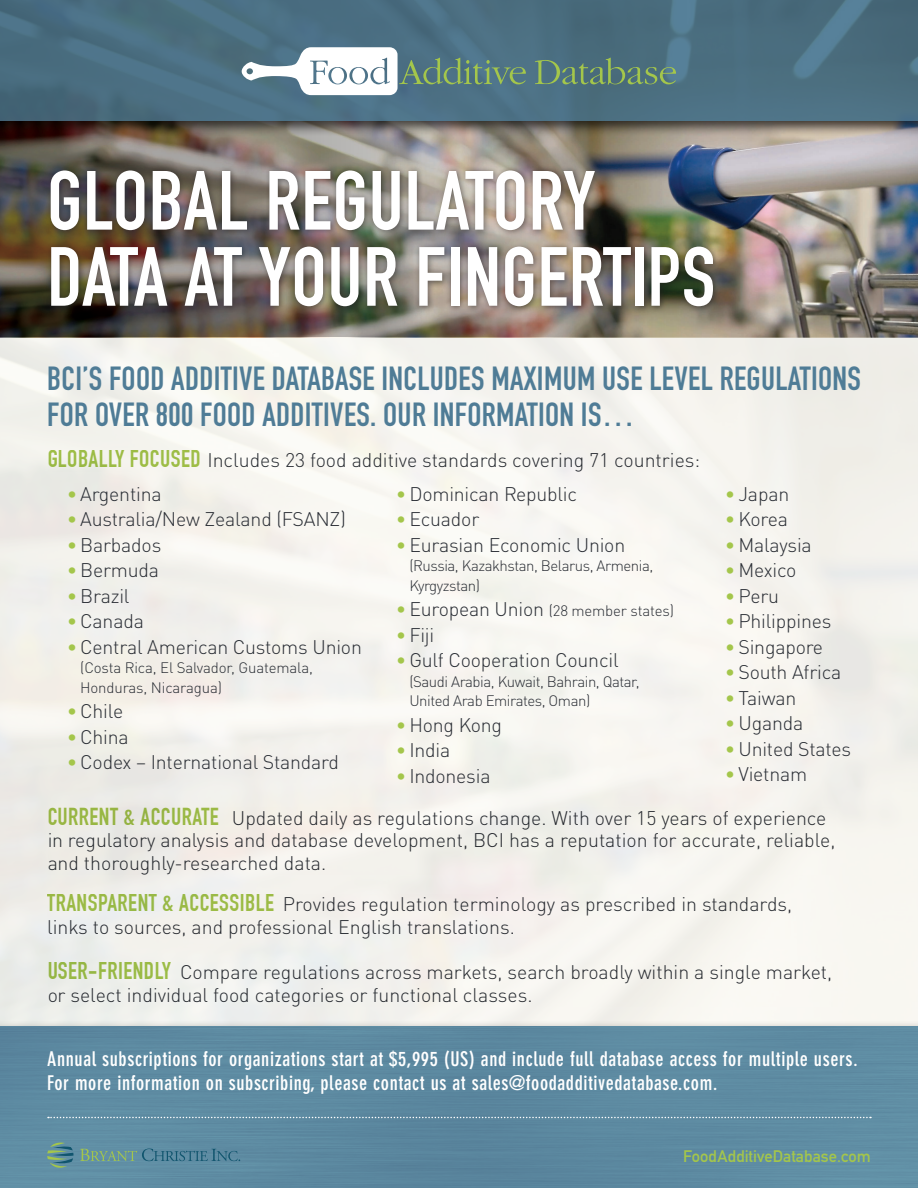
<style>
.page{position:relative;width:918px;height:1188px;background:#fff}
.page>*{position:absolute;margin:0;border:0;box-sizing:border-box;transform-origin:0 0}
.t1{font:82.35px "DIN Engschrift Alternate";letter-spacing:.01em;color:#fff}
.t2{font:33px "DIN Engschrift Alternate";letter-spacing:.01em;color:#4f7c96}
.t3{font:700 condensed 19.95px "DIN Neuzeit Grotesk";letter-spacing:.03em;color:#fff}
.t4{font:300 19.5px/22.5px "DINOT";letter-spacing:-.01em;color:#292d34}
.t5{font:16.5px "DIN Mittelschrift";color:#a4c64b}
.t6{font:300 15px/19.5px "DINOT";letter-spacing:-.03em;color:#292d34}
.t7{font:300 15px/19.5px "DINOT";letter-spacing:-.01em;color:#292d34}
.s1{font-family:"DIN Condensed";font-weight:700;font-size:24px;color:#a4c64b}
.s2{color:#a4c64b}
.s3{font-size:19.5px;color:#a4c64b}
.s4{font-size:19.5px}
</style>
<div class="page">
<img style="left:795px;top:136px;width:123px;height:202px">
<div style="left:0;top:1026px;width:918px;height:162px;background:#5d8aa1"></div>
<img style="left:0;top:136px;width:795px;height:202px">
<div style="left:0;top:0;width:918px;height:136px;background:#231f20;opacity:.75"></div>
<div style="left:0;top:338px;width:918px;height:688px;background:#f7f5e9"></div>
<div style="left:0;top:0;width:918px;height:122px;background:#4b6e80"></div>
<svg style="left:242px;top:47px;width:284px;height:48px"></svg>
<svg style="left:535px;top:58px;width:141px;height:27px"></svg>
<svg style="left:47px;top:1141px;width:27px;height:30px"></svg>
<svg style="left:80px;top:1149px;width:160px;height:12px;background:#5a8a94"></svg>
<svg style="left:48px;top:1117px;width:823px;height:1px"></svg>
<div style="left:46px;top:165px;width:674px;height:148px;background:#231f20;opacity:.55"></div>
<p class="t1" style="left:47px;top:152px;width:549px">GLOBAL REGULATORY</p>
<p class="t1" style="left:47px;top:229px;width:670px">DATA AT YOUR FINGERTIPS</p>
<p class="t2" style="left:47px;top:359px;width:815px">BCI’S FOOD ADDITIVE DATABASE INCLUDES MAXIMUM USE LEVEL REGULATIONS</p>
<p class="t2" style="left:47px;top:395px;width:589px">FOR OVER 800 FOOD ADDITIVES. OUR INFORMATION IS…</p>
<p class="t4" style="left:47px;top:449px;width:655px"><span class="s1">GLOBALLY FOCUSED</span> Includes 23 food additive standards covering 71 countries:</p>
<p class="t4" style="left:67px;top:482px;width:96px"><span class="s2">•</span> Argentina</p>
<p class="t4" style="left:67px;top:508px;width:281px"><span class="s2">•</span> Australia/New Zealand (FSANZ)</p>
<p class="t4" style="left:67px;top:533px;width:96px"><span class="s2">•</span> Barbados</p>
<p class="t4" style="left:67px;top:559px;width:94px"><span class="s2">•</span> Bermuda</p>
<p class="t4" style="left:67px;top:584px;width:64px"><span class="s2">•</span> Brazil</p>
<p class="t4" style="left:67px;top:610px;width:79px"><span class="s2">•</span> Canada</p>
<p class="t4" style="left:67px;top:635px;width:297px"><span class="s2">•</span> Central American Customs Union</p>
<p class="t7" style="left:80px;top:658px;width:234px">(Costa Rica, El Salvador, Guatemala,<br>Honduras, Nicaragua)</p>
<p class="t4" style="left:67px;top:700px;width:58px"><span class="s2">•</span> Chile</p>
<p class="t4" style="left:67px;top:725px;width:64px"><span class="s2">•</span> China</p>
<p class="t4" style="left:67px;top:751px;width:274px"><span class="s2">•</span> Codex – International Standard</p>
<p class="t4" style="left:396px;top:482px;width:183px"><span class="s2">•</span> Dominican Republic</p>
<p class="t4" style="left:396px;top:508px;width:85px"><span class="s2">•</span> Ecuador</p>
<p class="t4" style="left:396px;top:533px;width:231px"><span class="s2">•</span> Eurasian Economic Union</p>
<p class="t6" style="left:409px;top:556px;width:245px">(Russia, Kazakhstan, Belarus, Armenia,<br>Kyrgyzstan)</p>
<p class="t7" style="left:396px;top:601px;width:280px"><span class="s3">•</span> <span class="s4">European Union</span> (28 member states)</p>
<p class="t4" style="left:396px;top:623px;width:40px"><span class="s2">•</span> Fiji</p>
<p class="t4" style="left:396px;top:649px;width:224px"><span class="s2">•</span> Gulf Cooperation Council</p>
<p class="t6" style="left:409px;top:671px;width:232px">(Saudi Arabia, Kuwait, Bahrain, Qatar,<br>United Arab Emirates, Oman)</p>
<p class="t4" style="left:396px;top:713px;width:108px"><span class="s2">•</span> Hong Kong</p>
<p class="t4" style="left:396px;top:739px;width:56px"><span class="s2">•</span> India</p>
<p class="t4" style="left:396px;top:764px;width:96px"><span class="s2">•</span> Indonesia</p>
<p class="t4" style="left:725px;top:482px;width:66px"><span class="s2">•</span> Japan</p>
<p class="t4" style="left:725px;top:508px;width:65px"><span class="s2">•</span> Korea</p>
<p class="t4" style="left:725px;top:533px;width:88px"><span class="s2">•</span> Malaysia</p>
<p class="t4" style="left:725px;top:559px;width:73px"><span class="s2">•</span> Mexico</p>
<p class="t4" style="left:725px;top:584px;width:56px"><span class="s2">•</span> Peru</p>
<p class="t4" style="left:725px;top:610px;width:108px"><span class="s2">•</span> Philippines</p>
<p class="t4" style="left:725px;top:635px;width:100px"><span class="s2">•</span> Singapore</p>
<p class="t4" style="left:725px;top:661px;width:118px"><span class="s2">•</span> South Africa</p>
<p class="t4" style="left:725px;top:686px;width:73px"><span class="s2">•</span> Taiwan</p>
<p class="t4" style="left:725px;top:712px;width:80px"><span class="s2">•</span> Uganda</p>
<p class="t4" style="left:725px;top:737px;width:128px"><span class="s2">•</span> United States</p>
<p class="t4" style="left:725px;top:763px;width:84px"><span class="s2">•</span> Vietnam</p>
<p class="t4" style="left:47px;top:806px;width:790px"><span class="s1">CURRENT &amp; ACCURATE</span> Updated daily as regulations change. With over 15 years of experience in regulatory analysis and database development, BCI has a reputation for accurate, reliable, and thoroughly-researched data.</p>
<p class="t4" style="left:47px;top:893px;width:746px"><span class="s1">TRANSPARENT &amp; ACCESSIBLE</span> Provides regulation terminology as prescribed in standards, links to sources, and professional English translations.</p>
<p class="t4" style="left:47px;top:961px;width:787px"><span class="s1">USER-FRIENDLY</span> Compare regulations across markets, search broadly within a single market, or select individual food categories or functional classes.</p>
<p class="t3" style="left:47px;top:1048px;width:812px">Annual subscriptions for organizations start at $5,995 (US) and include full database access for multiple users.</p>
<p class="t3" style="left:47px;top:1071px;width:672px">For more information on subscribing, please contact us at sales@foodadditivedatabase.com.</p>
<p class="t5" style="left:683px;top:1146px;width:189px">FoodAdditiveDatabase.com</p>
</div>
